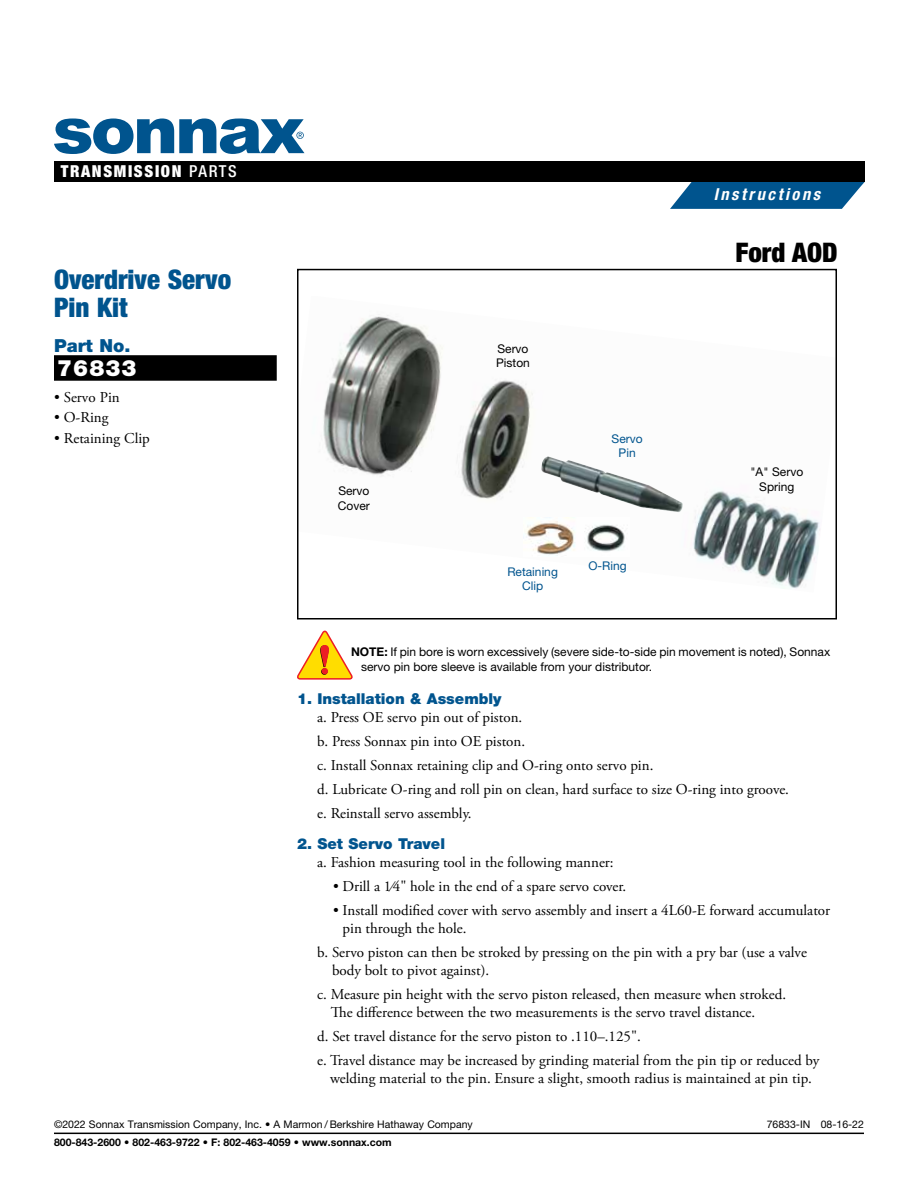
<style>
.page{position:relative;width:918px;height:1188px;background:#fff}
.page>*{position:absolute;margin:0;border:0;box-sizing:border-box;transform-origin:0 0}
.t1{font:900 condensed 27px/27.8px "Helvetica Neue LT Std";color:#00548e}
.t2{font:900 condensed 27px "Helvetica Neue LT Std";color:#000}
.t3{font:900 22.5px "Helvetica Neue LT Std";letter-spacing:.05em;color:#fff}
.t4{font:900 18px "Helvetica Neue LT Std";color:#00548e}
.t5{font:900 condensed 16.5px "Helvetica Neue LT Std";letter-spacing:.1em;color:#fff}
.t6{font:italic 700 condensed 16.5px "Helvetica Neue LT Std";letter-spacing:.155em;color:#fff}
.t7{font:15px/24px "Adobe Garamond Pro";color:#000}
.t8{font:900 15px "Helvetica Neue LT Std";color:#00548e}
.t9{font:12px/14.4px "Helvetica Neue LT Std";color:#000}
.t10{font:12px/14.4px "Helvetica Neue LT Std";color:#00548e;text-align:center}
.t11{font:10.5px "Helvetica Neue LT Std";color:#000}
.t12{font:700 10.5px "Helvetica Neue LT Std";color:#000}
.s1{font-weight:500}
.s2{font-weight:700}
</style>
<div class="page">
<svg style="left:297px;top:631px;width:56px;height:49px"></svg>
<div style="left:54px;top:355px;width:223px;height:26px;background:#000"></div>
<img style="left:323px;top:315px;width:497px;height:274px">
<div style="left:297px;top:269px;width:540px;height:351px;border:2px solid #000"></div>
<img style="left:524px;top:518px;width:105px;height:39px">
<img style="left:541px;top:456px;width:142px;height:56px">
<hr style="left:54px;top:1133px;width:810px;height:1px;background:#000">
<svg style="left:670px;top:182px;width:195px;height:27px;background:#1e689b"></svg>
<div style="left:54px;top:161px;width:811px;height:21px;background:#000"></div>
<svg style="left:54px;top:119px;width:250px;height:35px"></svg>
<p class="t5" style="left:61px;top:161px;width:178px">TRANSMISSION <span class="s1">PARTS</span></p>
<h1 class="t1" style="left:54px;top:265px;width:179px">Overdrive Servo<br>Pin Kit</h1>
<p class="t4" style="left:54px;top:335px;width:78px">Part No.</p>
<h2 class="t3" style="left:57px;top:355px;width:81px">76833</h2>
<p class="t7" style="left:54px;top:385px;width:67px">• Servo Pin</p>
<p class="t7" style="left:54px;top:406px;width:56px">• O-Ring</p>
<p class="t7" style="left:54px;top:427px;width:97px">• Retaining Clip</p>
<p class="t6" style="left:714px;top:185px;width:108px">Instructions</p>
<p class="t9" style="left:338px;top:483px;width:33px">Servo<br>Cover</p>
<p class="t9" style="left:496px;top:341px;width:35px">Servo<br>Piston</p>
<p class="t10" style="left:612px;top:431px;width:33px">Servo<br>Pin</p>
<p class="t10" style="left:507px;top:564px;width:52px">Retaining<br>Clip</p>
<p class="t10" style="left:588px;top:558px;width:40px">O-Ring</p>
<h1 class="t2" style="left:735px;top:236px;width:104px">Ford AOD</h1>
<p class="t9" style="left:750px;top:465px;width:54px;text-align:center">"A" Servo<br>Spring</p>
<p class="t9" style="left:361px;top:644px;width:471px;text-indent:-10px"><span class="s2">NOTE:</span> If pin bore is worn excessively (severe side-to-side pin movement is noted), Sonnax servo pin bore sleeve is available from your distributor.</p>
<p class="t8" style="left:297px;top:690px;width:206px">1. Installation &amp; Assembly</p>
<p class="t7" style="left:317px;top:706px;width:473px">a. Press OE servo pin out of piston.<br>b. Press Sonnax pin into OE piston.<br>c. Install Sonnax retaining clip and O-ring onto servo pin.<br>d. Lubricate O-ring and roll pin on clean, hard surface to size O-ring into groove. e. Reinstall servo assembly.</p>
<p class="t8" style="left:297px;top:835px;width:150px">2. Set Servo Travel</p>
<p class="t7" style="left:317px;top:851px;width:298px">a. Fashion measuring tool in the following manner:</p>
<p class="t7" style="left:333px;top:875px;width:295px">• Drill a 1⁄4" hole in the end of a spare servo cover.</p>
<p class="t7" style="left:343px;top:902px;width:489px;line-height:18px;text-indent:-10px">• Install modified cover with servo assembly and insert a 4L60-E forward accumulator pin through the hole.</p>
<p class="t7" style="left:332px;top:944px;width:476px;line-height:18px;text-indent:-15px">b. Servo piston can then be stroked by pressing on the pin with a pry bar (use a valve body bolt to pivot against).</p>
<p class="t7" style="left:331px;top:986px;width:457px;line-height:18px;text-indent:-14px">c. Measure pin height with the servo piston released, then measure when stroked.<br>The difference between the two measurements is the servo travel distance.</p>
<p class="t7" style="left:317px;top:1025px;width:504px">d. Set travel distance for the servo piston to .110–.125".<br>e. Travel distance may be increased by grinding material from the pin tip or reduced by</p>
<p class="t7" style="left:330px;top:1067px;width:483px">welding material to the pin. Ensure a slight, smooth radius is maintained at pin tip.</p>
<p class="t11" style="left:54px;top:1118px;width:420px">©2022 Sonnax Transmission Company, Inc. • A Marmon / Berkshire Hathaway Company</p>
<p class="t11" style="left:767px;top:1118px;width:99px">76833-IN 08-16-22</p>
<p class="t12" style="left:54px;top:1136px;width:339px">800-843-2600 • 802-463-9722 • F: 802-463-4059 • www.sonnax.com</p>
</div>
